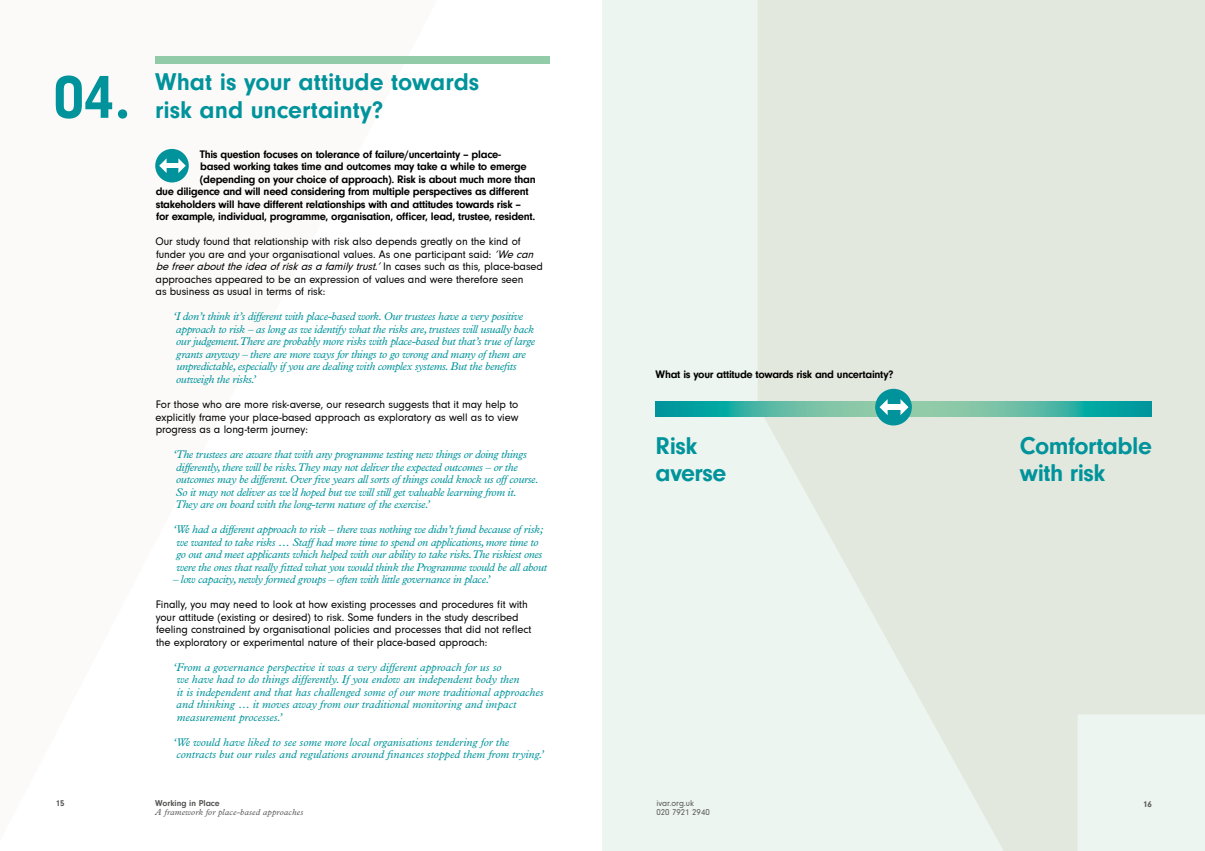
<style>
.page{position:relative;width:1205px;height:851px;background:#fff}
.page>*{position:absolute;margin:0;border:0;box-sizing:border-box;transform-origin:0 0}
.t1{font:700 62.5px "Neuzeit Gro";color:#00939b}
.t2{font:700 25px/27.5px "Neuzeit Gro";letter-spacing:-.005em;color:#00939b}
.t3{font:italic 11.25px/12.5px "Plantin";letter-spacing:-.025em;color:#00939b}
.t4{font:11.25px/12.5px "Neuzeit Gro";letter-spacing:-.005em;color:#000}
.t5{font:700 11.25px "Neuzeit Gro";letter-spacing:-.025em;color:#000}
.t6{font:italic 11.25px/12.5px "Plantin";color:#00939b}
.t7{font:italic 8.75px "Plantin";letter-spacing:.02em;color:#575756}
.t8{font:8.75px/8.8px "Neuzeit Gro";color:#575756}
.t9{font:700 8.75px "Neuzeit Gro";color:#575756}
.s1{font-style:italic}
</style>
<div class="page">
<div style="left:602px;top:0;width:603px;height:850px;background:#ecf5ef"></div>
<svg style="left:758px;top:0;width:447px;height:850px;fill:#e3e8de"></svg>
<div style="left:155px;top:57px;width:394px;height:7px;background:#92cba8"></div>
<div style="left:155px;top:149px;width:34px;height:33px;background:#00939b;border-radius:50%"></div>
<svg style="left:178px;top:158px;width:8px;height:15px"></svg>
<svg style="left:159px;top:158px;width:8px;height:15px"></svg>
<div style="left:163px;top:163px;width:19px;height:5px;background:#fff"></div>
<svg style="left:656px;top:402px;width:496px;height:14px"></svg>
<div style="left:875px;top:389px;width:37px;height:36px;background:#00939b;border-radius:50%"></div>
<svg style="left:900px;top:399px;width:8px;height:16px"></svg>
<svg style="left:879px;top:400px;width:8px;height:15px"></svg>
<div style="left:883px;top:404px;width:21px;height:5px;background:#fff"></div>
<h1 class="t1" style="left:53px;top:62px;width:79px">04.</h1>
<h2 class="t2" style="left:155px;top:69px;width:326px">What is your attitude towards risk and uncertainty?</h2>
<p class="t5" style="left:200px;top:148px;width:303px">This question focuses on tolerance of failure/uncertainty – place-</p>
<p class="t5" style="left:200px;top:160px;width:328px">based working takes time and outcomes may take a while to emerge</p>
<p class="t5" style="left:200px;top:173px;width:337px">(depending on your choice of approach). Risk is about much more than</p>
<p class="t5" style="left:156px;top:185px;width:374px">due diligence and will need considering from multiple perspectives as different</p>
<p class="t5" style="left:156px;top:198px;width:367px">stakeholders will have different relationships with and attitudes towards risk –</p>
<p class="t5" style="left:156px;top:210px;width:381px">for example, individual, programme, organisation, officer, lead, trustee, resident.</p>
<p class="t4" style="left:156px;top:235px;width:389px">Our study found that relationship with risk also depends greatly on the kind of funder you are and your organisational values. As one participant said: <span class="s1">‘Wecan befreerabouttheidea ofriskasa familytrust.’</span>I n ca s e s s u c h a s t h i s , p l a ce - b a s e d approaches appeared to be an expression of values and were therefore seen<br>as business as usual in terms of risk:</p>
<p class="t3" style="left:173px;top:310px;width:364px">‘I don’t think it’s different with place-based work. Our trustees have a very positive approach to risk – as long as we identify what the risks are, trustees will usually back our judgement.There are probably more risks with place-based but that’s true of large grants anyway – there are more ways for things to go wrong and many of them are unpredictable, especially if you are dealing with complex systems. But the benefits outweigh the risks.’</p>
<p class="t4" style="left:156px;top:398px;width:364px;text-align:justify">For those who are more risk-averse, our research suggests that it may help to explicitly frame your place-based approach as exploratory as well as to view progress as a long-term journey:</p>
<p class="t3" style="left:173px;top:448px;width:367px">‘The trustees are aware that with any programme testing new things or doing things differently, there will be risks.They may not deliver the expected outcomes – or the outcomes may be different. Over five years all sorts of things could knock us off course.<br>So it may not deliver as we’d hoped but we will still get valuable learning from it.<br>They are on board with the long-term nature of the exercise.’</p>
<p class="t3" style="left:173px;top:523px;width:375px">‘We had a different approach to risk – there was nothing we didn’t fund because of risk; we wanted to take risks … Staff had more time to spend on applications, more time to go out and meet applicants which helped with our ability to take risks.The riskiest ones were the ones that really fitted what you would think the Programme would be all about</p>
<p class="t3" style="left:173px;top:572px;width:319px">– low capacity, newly formed groups – often with little governance in place.’</p>
<p class="t4" style="left:156px;top:598px;width:377px">Finally, you may need to look at how existing processes and procedures fit with your attitude (existing or desired) to risk. Some funders in the study described feeling constrained by organisational policies and processes that did not reflect the exploratory or experimental nature of their place-based approach:</p>
<p class="t6" style="left:173px;top:660px;width:372px">‘From a governance perspective it was a very different approach for us so<br>we have had to do things differently. If you endow an independent body then<br>it is independent and that has challenged some of our more traditional approaches and thinking … it moves away from our traditional monitoring and impact measurement processes.’</p>
<p class="t6" style="left:176px;top:735px;width:369px;text-indent:-4px">‘We would have liked to see some more local organisations tendering for the contracts but our rules and regulations around finances stopped them from trying.’</p>
<p class="t5" style="left:656px;top:367px;width:239px">What is your attitude towards risk and uncertainty?</p>
<h2 class="t2" style="left:656px;top:432px;width:72px">Risk averse</h2>
<h2 class="t2" style="left:1020px;top:432px;width:133px">Comfortable with risk</h2>
<p class="t9" style="left:56px;top:798px;width:10px">15</p>
<p class="t9" style="left:1143px;top:799px;width:10px">16</p>
<p class="t8" style="left:656px;top:798px;width:55px">ivar.org.uk<br>020 7921 2940</p>
<p class="t9" style="left:155px;top:798px;width:66px">Working in Place</p>
<p class="t7" style="left:155px;top:806px;width:150px">A framework for place-based approaches</p>
</div>
